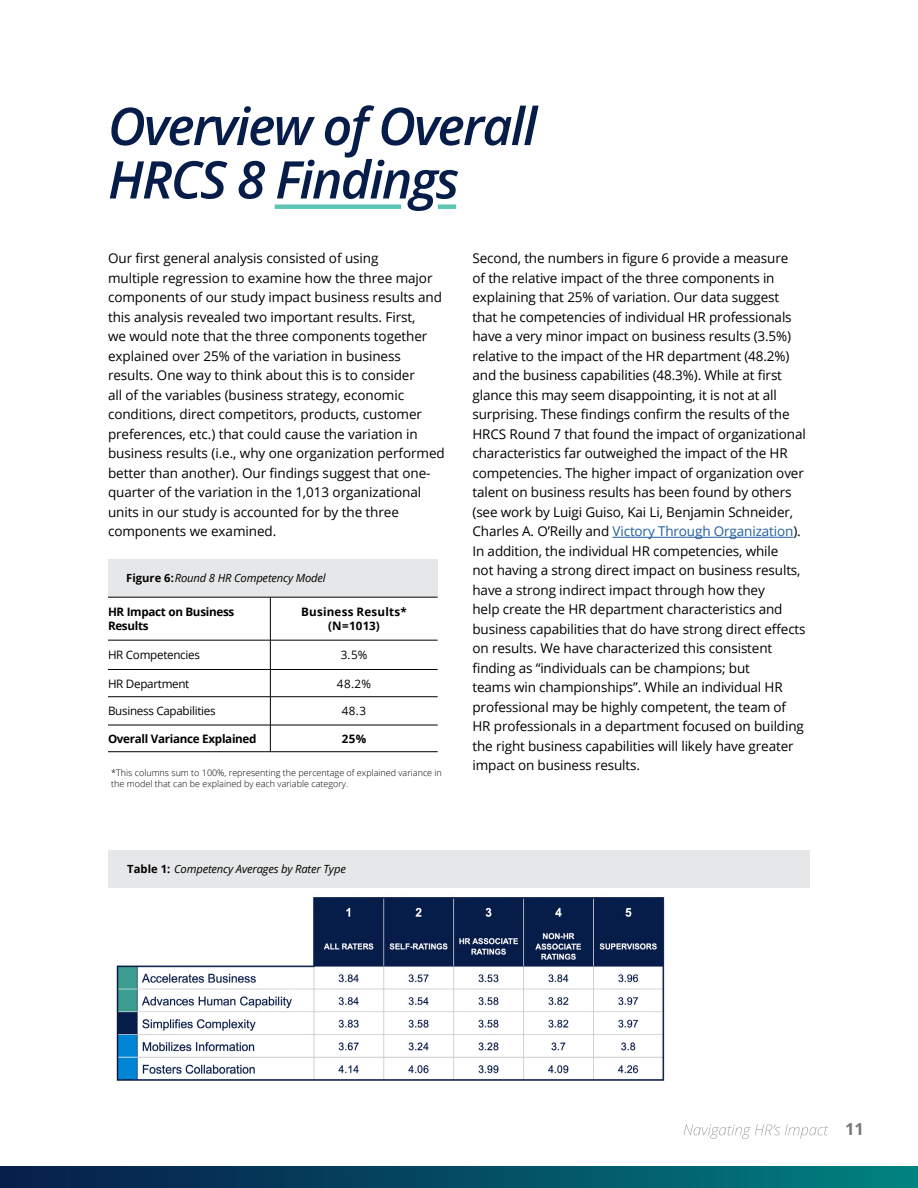
<style>
.page{position:relative;width:918px;height:1188px;background:#fff}
.page>*{position:absolute;margin:0;border:0;box-sizing:border-box;transform-origin:0 0}
.t1{font:italic 600 51.9px/53.4px "Open Sans";letter-spacing:-.035em;color:#071d49}
.t2{font:700 16.5px "Open Sans";color:#77787b}
.t3{font:13.5px/19.5px "Open Sans";letter-spacing:-.01em;color:#000}
.t4{font:11.7px "Open Sans";letter-spacing:-.025em;color:#000}
.t5{font:700 11.7px/14px "Open Sans";letter-spacing:-.025em;color:#000}
.t6{font:700 11.7px/14px "Open Sans";letter-spacing:.02em;color:#000;text-align:center}
.t7{font:italic 11.25px "Open Sans";letter-spacing:-.015em;color:#000}
.t8{font:300 9px/10.8px "Open Sans";color:#000}
.s1{color:#215e9e}
.s2{font-weight:700;font-style:normal}
</style>
<div class="page">
<svg style="left:684px;top:1124px;width:144px;height:15px"></svg>
<div style="left:0;top:1166px;width:918px;height:22px;background:linear-gradient(to right,#071a48,#01807f)"></div>
<div style="left:275px;top:204px;width:126px;height:5px;background:#5ec4b6"></div>
<hr style="left:613px;top:537px;width:180px;height:1px;background:#215e9e">
<div style="left:438px;top:204px;width:18px;height:5px;background:#5ec4b6"></div>
<div style="left:108px;top:560px;width:329px;height:37px;background:#e6e7e8"></div>
<img style="left:116px;top:897px;width:549px;height:184px">
<div style="left:108px;top:850px;width:702px;height:38px;background:#e6e7e8"></div>
<svg style="left:108px;top:597px;width:330px;height:155px"></svg>
<h1 class="t1" style="left:108px;top:98px;width:431px">Overview of Overall<br>HRCS 8 Findings</h1>
<p class="t3" style="left:108px;top:248px;width:338px">Our first general analysis consisted of using<br>multiple regression to examine how the three major components of our study impact business results and this analysis revealed two important results. First,<br>we would note that the three components together explained over 25% of the variation in business results. One way to think about this is to consider<br>all of the variables (business strategy, economic conditions, direct competitors, products, customer preferences, etc.) that could cause the variation in business results (i.e., why one organization performed better than another). Our findings suggest that one&shy;quarter of the variation in the 1,013 organizational units in our study is accounted for by the three components we examined.</p>
<p class="t3" style="left:472px;top:248px;width:335px">Second, the numbers in figure 6 provide a measure<br>of the relative impact of the three components in explaining that 25% of variation. Our data suggest that he competencies of individual HR professionals have a very minor impact on business results (3.5%) relative to the impact of the HR department (48.2%) and the business capabilities (48.3%). While at first glance this may seem disappointing, it is not at all surprising. These findings confirm the results of the HRCS Round 7 that found the impact of organizational characteristics far outweighed the impact of the HR competencies. The higher impact of organization over talent on business results has been found by others (see work by Luigi Guiso, Kai Li, Benjamin Schneider, Charles A. O’Reilly and <span class="s1">Victory Through Organization</span>).<br>In addition, the individual HR competencies, while<br>not having a strong direct impact on business results, have a strong indirect impact through how they<br>help create the HR department characteristics and business capabilities that do have strong direct effects on results. We have characterized this consistent finding as “individuals can be champions; but<br>teams win championships”. While an individual HR professional may be highly competent, the team of HR professionals in a department focused on building the right business capabilities will likely have greater impact on business results.</p>
<p class="t8" style="left:111px;top:767px;width:332px">*This columns sum to 100%, representing the percentage of explained variance in the model that can be explained by each variable category.</p>
<p class="t7" style="left:126px;top:570px;width:201px"><span class="s2">Figure 6:</span>Round 8 HR Competency Model</p>
<p class="t5" style="left:108px;top:605px;width:128px">HR Impact on Business<br>Results</p>
<p class="t6" style="left:301px;top:605px;width:107px">Business Results* (N=1013)</p>
<p class="t4" style="left:108px;top:647px;width:93px">HR Competencies</p>
<p class="t4" style="left:341px;top:647px;width:28px">3.5%</p>
<p class="t4" style="left:108px;top:675px;width:83px">HR Department</p>
<p class="t4" style="left:337px;top:675px;width:36px">48.2%</p>
<p class="t4" style="left:108px;top:703px;width:109px">Business Capabilities</p>
<p class="t4" style="left:342px;top:703px;width:26px">48.3</p>
<p class="t5" style="left:108px;top:731px;width:150px">Overall Variance Explained</p>
<p class="t5" style="left:342px;top:731px;width:26px">25%</p>
<p class="t7" style="left:127px;top:861px;width:220px"><span class="s2">Table 1:</span> Competency Averages by Rater Type</p>
<p class="t2" style="left:845px;top:1118px;width:20px">11</p>
</div>
